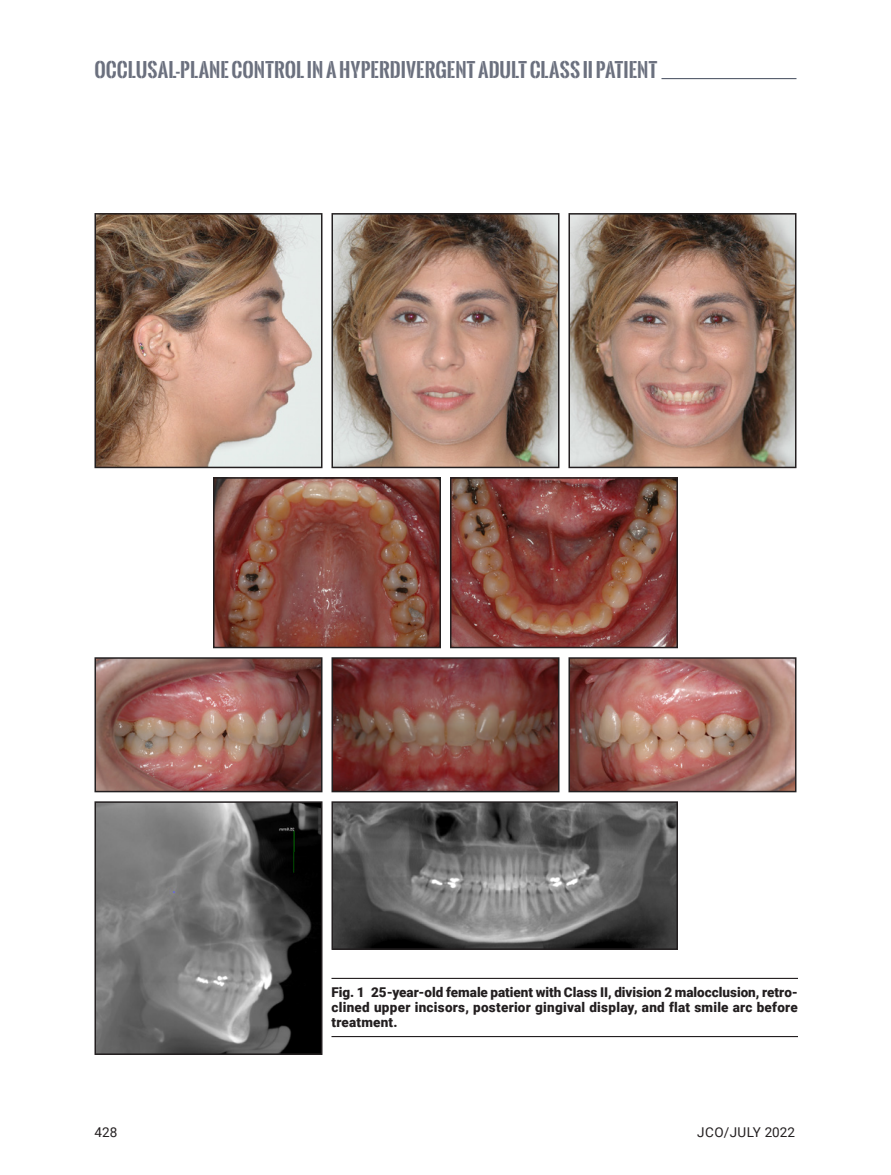
<style>
.page{position:relative;width:891px;height:1175px;background:#fff}
.page>*{position:absolute;margin:0;border:0;box-sizing:border-box;transform-origin:0 0}
.t1{font:700 19.5px "Oswald Stencil";letter-spacing:.005em;color:#6b707e}
.t2{font:900 13.5px/15px "Roboto";letter-spacing:.01em;color:#231f20}
.t3{font:13.5px "Roboto";color:#231f20}
</style>
<div class="page">
<hr style="left:662px;top:78px;width:134px;height:1px;background:#565d6c">
<hr style="left:332px;top:977px;width:466px;height:2px;background:#231f20">
<hr style="left:332px;top:1036px;width:466px;height:1px;background:#231f20">
<img style="left:97px;top:216px;width:222px;height:249px">
<div style="left:94px;top:213px;width:228px;height:255px;border:2px solid #231f20"></div>
<img style="left:97px;top:804px;width:222px;height:247px">
<div style="left:94px;top:801px;width:228px;height:253px;border:2px solid #231f20"></div>
<img style="left:97px;top:660px;width:222px;height:129px">
<div style="left:94px;top:657px;width:228px;height:135px;border:2px solid #231f20"></div>
<img style="left:216px;top:480px;width:222px;height:165px">
<div style="left:213px;top:477px;width:228px;height:171px;border:2px solid #231f20"></div>
<img style="left:335px;top:216px;width:222px;height:249px">
<div style="left:332px;top:213px;width:228px;height:255px;border:2px solid #231f20"></div>
<img style="left:335px;top:660px;width:222px;height:129px">
<div style="left:332px;top:657px;width:228px;height:135px;border:2px solid #231f20"></div>
<img style="left:335px;top:804px;width:340px;height:143px">
<div style="left:332px;top:801px;width:346px;height:149px;border:2px solid #231f20"></div>
<img style="left:453px;top:480px;width:222px;height:165px">
<div style="left:450px;top:477px;width:228px;height:171px;border:2px solid #231f20"></div>
<img style="left:571px;top:216px;width:222px;height:249px">
<div style="left:568px;top:213px;width:228px;height:255px;border:2px solid #231f20"></div>
<img style="left:571px;top:660px;width:222px;height:129px">
<div style="left:568px;top:657px;width:228px;height:135px;border:2px solid #231f20"></div>
<h1 class="t1" style="left:94px;top:55px;width:564px">OCCLUSAL-PLANE CONTROL IN A HYPERDIVERGENT ADULT CLASS II PATIENT</h1>
<p class="t2" style="left:332px;top:984px;width:468px">Fig. 1 25-year-old female patient with Class II, division 2 malocclusion, retro&shy;clined upper incisors, posterior gingival display, and flat smile arc before treatment.</p>
<p class="t3" style="left:94px;top:1123px;width:24px">428</p>
<p class="t3" style="left:697px;top:1123px;width:99px">JCO/july 2022</p>
</div>
